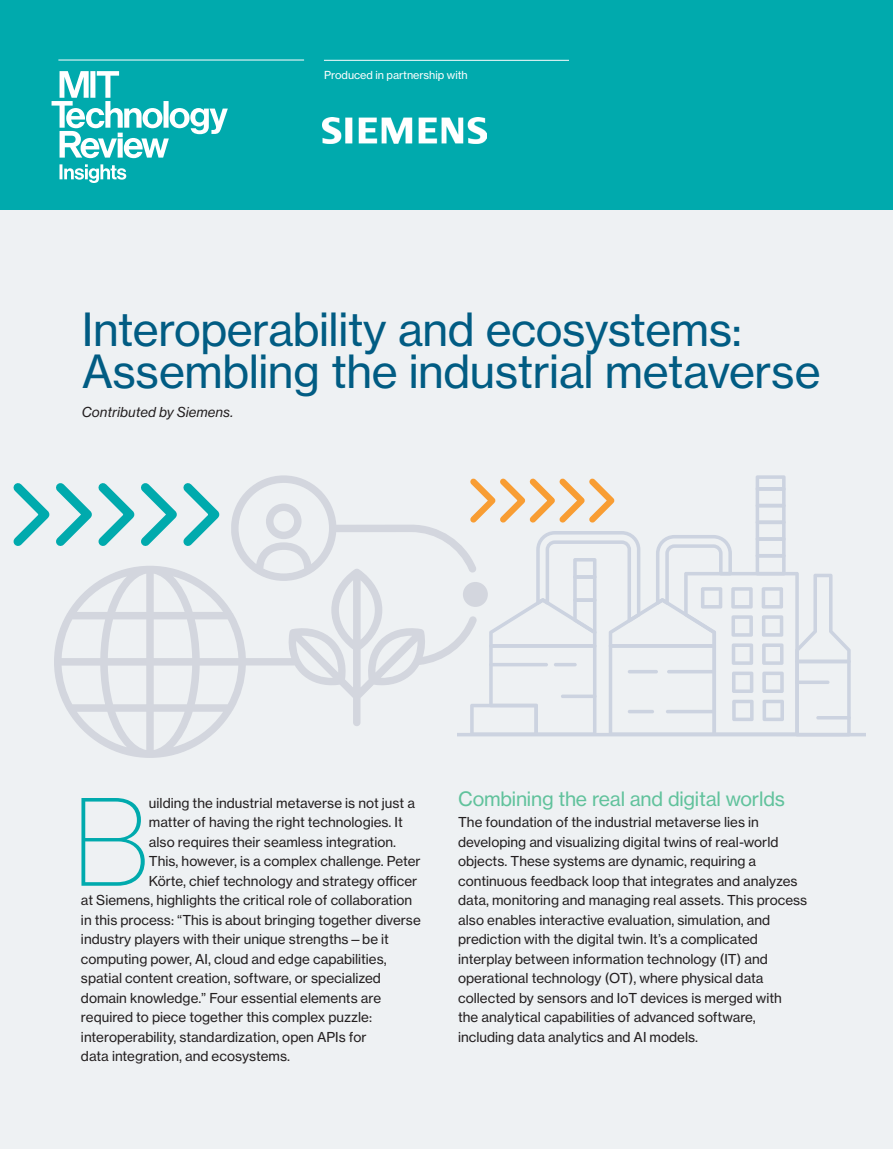
<style>
.page{position:relative;width:893px;height:1149px;background:#fff}
.page>*{position:absolute;margin:0;border:0;box-sizing:border-box;transform-origin:0 0}
.t1{font:122.55px "N Haas Grotesk DS Pro 25 Th";color:#00aaad}
.t2{font:45px/42px "N Haas Grotesk TX Std 55 Rg";letter-spacing:-.01em;color:#015c83}
.t3{font:19.5px "N Haas Grotesk TX Std 55 Rg";letter-spacing:-.01em;color:#61c29c}
.t4{font:13.5px/19.5px "N Haas Grotesk TX Std 55 Rg";color:#231f20}
.t5{font:13.5px "N Haas Grotesk TX Std 56 It";color:#231f20}
.t6{font:10.8px "N Haas Grotesk TX Pro 55 Rg";color:#fff}
</style>
<div class="page">
<div style="left:0;top:0;width:893px;height:1148px;background:#eef1f3"></div>
<svg style="left:13px;top:483px;width:37px;height:63px"></svg>
<svg style="left:488px;top:475px;width:377px;height:261px"></svg>
<svg style="left:54px;top:475px;width:434px;height:282px"></svg>
<div style="left:0;top:0;width:893px;height:209px;background:#00aaad"></div>
<svg style="left:59px;top:164px;width:67px;height:19px"></svg>
<svg style="left:52px;top:71px;width:176px;height:87px"></svg>
<hr style="left:58px;top:60px;width:246px;height:1px;background:#fff">
<hr style="left:324px;top:60px;width:245px;height:1px;background:#fff">
<img style="left:322px;top:117px;width:165px;height:26px">
<p class="t6" style="left:324px;top:68px;width:145px">Produced in partnership with</p>
<h2 class="t2" style="left:82px;top:308px;width:740px">Interoperability and ecosystems:<br>Assembling the industrial metaverse</h2>
<p class="t5" style="left:82px;top:404px;width:153px">Contributed by Siemens.</p>
<p class="t4" style="left:149px;top:792px;width:268px">uilding the industrial metaverse is not just a</p>
<p class="t4" style="left:149px;top:812px;width:255px">matter of having the right technologies. It</p>
<p class="t4" style="left:149px;top:831px;width:249px">also requires their seamless integration.</p>
<p class="t4" style="left:149px;top:851px;width:273px">This, however, is a complex challenge. Peter</p>
<p class="t4" style="left:149px;top:870px;width:270px">Körte, chief technology and strategy officer</p>
<p class="t4" style="left:81px;top:890px;width:333px">at Siemens, highlights the critical role of collaboration</p>
<p class="t4" style="left:81px;top:909px;width:341px">in this process: “This is about bringing together diverse</p>
<p class="t4" style="left:81px;top:929px;width:309px">industry players with their unique strengths—be it</p>
<p class="t4" style="left:81px;top:948px;width:307px">computing power, AI, cloud and edge capabilities,</p>
<p class="t4" style="left:81px;top:968px;width:301px">spatial content creation, software, or specialized</p>
<p class="t4" style="left:81px;top:987px;width:302px">domain knowledge.” Four essential elements are</p>
<p class="t4" style="left:81px;top:1007px;width:293px">required to piece together this complex puzzle:</p>
<p class="t4" style="left:81px;top:1026px;width:287px">interoperability, standardization, open APIs for</p>
<p class="t4" style="left:81px;top:1046px;width:211px">data integration, and ecosystems.</p>
<h1 class="t1" style="left:74px;top:773px;width:76px">B</h1>
<h3 class="t3" style="left:458px;top:787px;width:328px">Combining the real and digital worlds</h3>
<p class="t4" style="left:458px;top:812px;width:351px">The foundation of the industrial metaverse lies in developing and visualizing digital twins of real-world objects. These systems are dynamic, requiring a continuous feedback loop that integrates and analyzes data, monitoring and managing real assets. This process also enables interactive evaluation, simulation, and prediction with the digital twin. It’s a complicated interplay between information technology (IT) and operational technology (OT), where physical data collected by sensors and IoT devices is merged with<br>the analytical capabilities of advanced software, including data analytics and AI models.</p>
</div>
